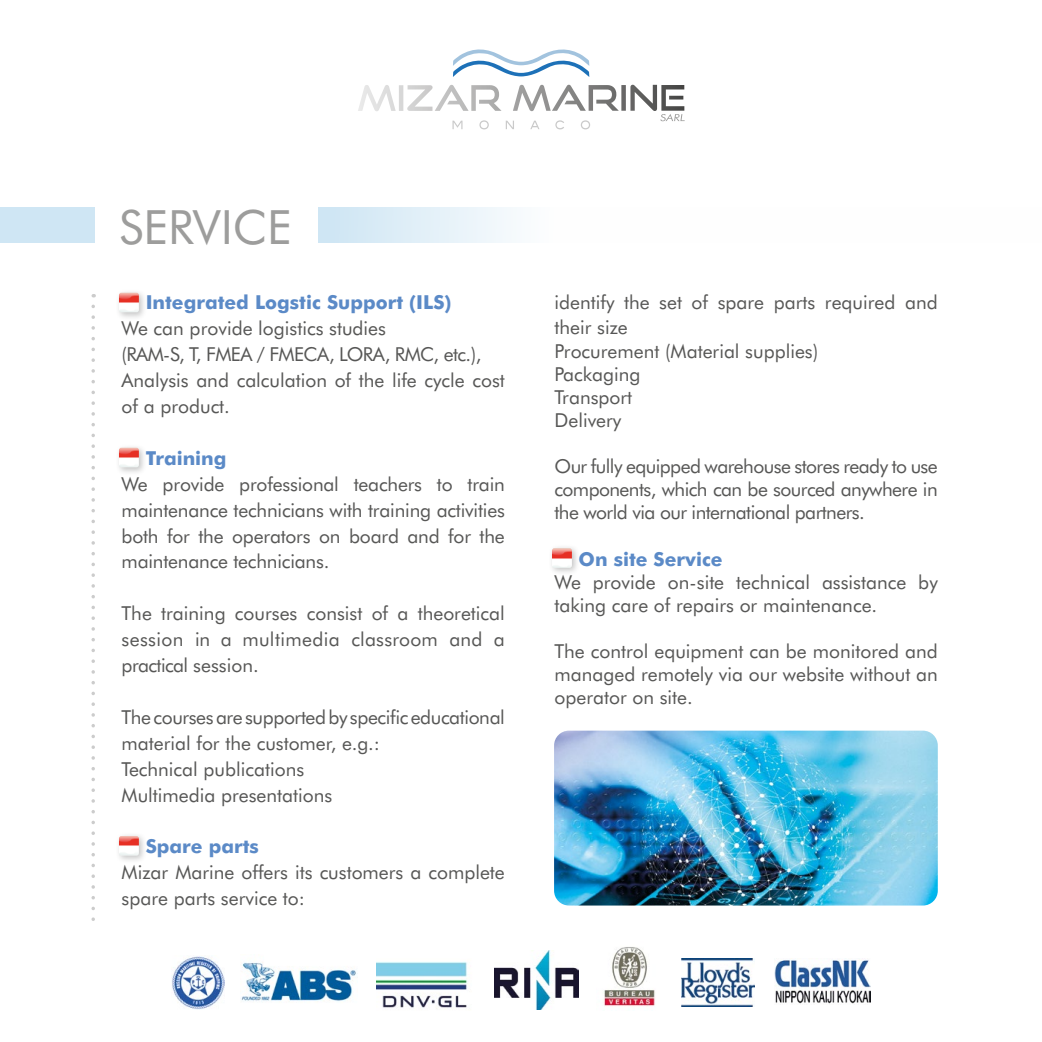
<style>
.page{position:relative;width:1042px;height:1042px;background:#fff}
.page>*{position:absolute;margin:0;border:0;box-sizing:border-box;transform-origin:0 0}
.t1{font:47.25px "Futura BT";color:#9d9d9c}
.t2{font:19.25px/25.9px "Futura BT";color:#575756}
.t3{font:700 19.25px "Futura BT";color:#5b8ac7}
</style>
<div class="page">
<svg style="left:453px;top:49px;width:136px;height:28px"></svg>
<svg style="left:452px;top:121px;width:10px;height:8px"></svg>
<svg style="left:479px;top:120px;width:10px;height:9px"></svg>
<svg style="left:506px;top:121px;width:8px;height:8px"></svg>
<svg style="left:530px;top:121px;width:9px;height:8px"></svg>
<svg style="left:555px;top:120px;width:9px;height:9px"></svg>
<svg style="left:581px;top:120px;width:9px;height:9px"></svg>
<svg style="left:358px;top:85px;width:38px;height:26px"></svg>
<hr style="left:399px;top:85px;width:4px;height:26px;background:#d7d7d7">
<svg style="left:407px;top:85px;width:94px;height:26px"></svg>
<svg style="left:513px;top:85px;width:106px;height:26px"></svg>
<div style="left:621px;top:85px;width:5px;height:26px;background:#686767"></div>
<svg style="left:630px;top:85px;width:55px;height:36px"></svg>
<svg style="left:91px;top:306px;width:4px;height:615px"></svg>
<div style="left:0;top:207px;width:95px;height:36px;background:#cfe6f4"></div>
<svg style="left:319px;top:207px;width:192px;height:36px;background:#e0eef7"></svg>
<img style="left:554px;top:730px;width:384px;height:175px">
<div style="left:115px;top:444px;width:33px;height:31px;background:#000;opacity:.24"></div>
<img style="left:119px;top:448px;width:20px;height:19px">
<div style="left:115px;top:832px;width:33px;height:32px;background:#000;opacity:.24"></div>
<img style="left:119px;top:836px;width:20px;height:19px">
<div style="left:548px;top:544px;width:33px;height:32px;background:#000;opacity:.24"></div>
<img style="left:552px;top:548px;width:20px;height:20px">
<div style="left:115px;top:289px;width:33px;height:31px;background:#000;opacity:.24"></div>
<img style="left:119px;top:293px;width:20px;height:19px">
<img style="left:241px;top:962px;width:115px;height:40px">
<img style="left:376px;top:962px;width:92px;height:47px">
<img style="left:495px;top:951px;width:83px;height:59px">
<img style="left:604px;top:947px;width:51px;height:59px">
<img style="left:681px;top:958px;width:73px;height:48px">
<img style="left:774px;top:958px;width:96px;height:46px">
<img style="left:171px;top:956px;width:53px;height:53px">
<h1 class="t1" style="left:119px;top:198px;width:174px">SERVICE</h1>
<p class="t3" style="left:146px;top:291px;width:307px">Integrated Logstic Support (ILS)</p>
<p class="t2" style="left:122px;top:315px;width:385px">We can provide logistics studies<br>(RAM-S, T, FMEA / FMECA, LORA, RMC, etc.), Analysis and calculation of the life cycle cost of a product.</p>
<p class="t3" style="left:146px;top:446px;width:82px">Training</p>
<p class="t2" style="left:122px;top:471px;width:385px;text-align:justify">We provide professional teachers to train maintenance technicians with training activities both for the operators on board and for the maintenance technicians.</p>
<p class="t2" style="left:122px;top:600px;width:385px;text-align:justify">The training courses consist of a theoretical session in a multimedia classroom and a practical session.</p>
<p class="t2" style="left:122px;top:704px;width:385px">The courses are supported by specific educational material for the customer, e.g.:<br>Technical publications<br>Multimedia presentations</p>
<p class="t3" style="left:146px;top:835px;width:115px">Spare parts</p>
<p class="t2" style="left:122px;top:859px;width:385px">Mizar Marine offers its customers a complete spare parts service to:</p>
<p class="t2" style="left:554px;top:289px;width:385px">identify the set of spare parts required and their size</p>
<p class="t2" style="left:554px;top:339px;width:265px;line-height:23.1px">Procurement (Material supplies)<br>Packaging<br>Transport<br>Delivery</p>
<p class="t2" style="left:554px;top:454px;width:385px;line-height:23.1px;text-align:justify">Our fully equipped warehouse stores ready to use components, which can be sourced anywhere in the world via our international partners.</p>
<p class="t3" style="left:578px;top:547px;width:146px">On site Service</p>
<p class="t2" style="left:554px;top:570px;width:385px;line-height:23.1px">We provide on-site technical assistance by taking care of repairs or maintenance.</p>
<p class="t2" style="left:554px;top:639px;width:385px;line-height:23.1px;text-align:justify">The control equipment can be monitored and managed remotely via our website without an operator on site.</p>
</div>
